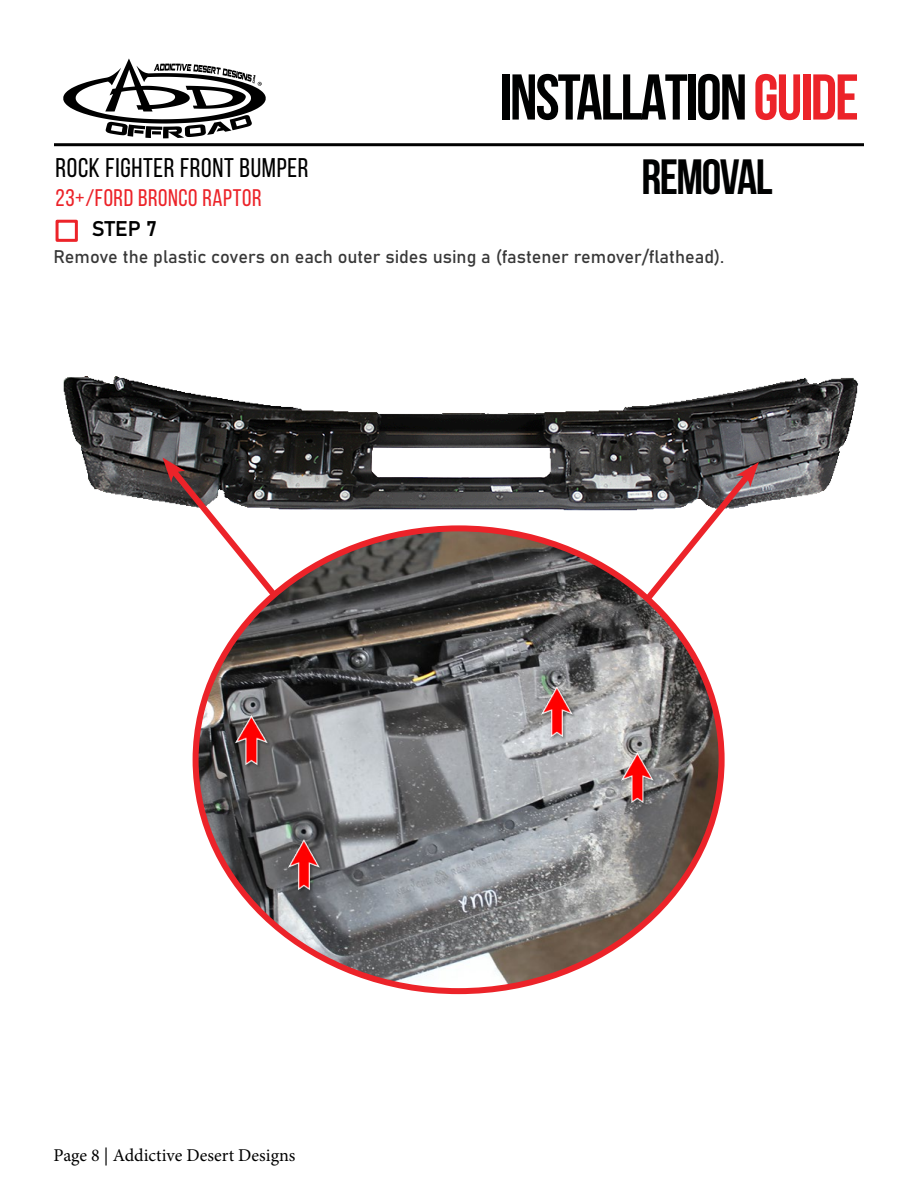
<style>
.page{position:relative;width:918px;height:1188px;background:#fff}
.page>*{position:absolute;margin:0;border:0;box-sizing:border-box;transform-origin:0 0}
.t1{font:700 64.5px "Bebas Neue";letter-spacing:-.03em;color:#000101}
.t2{font:700 49.5px "Bebas Neue";letter-spacing:-.03em;color:#000101}
.t3{font:27px "Bebas Neue";letter-spacing:.025em;color:#000}
.t4{font:24px "Bebas Neue";letter-spacing:.025em;color:#ec2329}
.t5{font:21px "Bahnschrift";color:#000}
.t6{font:18px "Bahnschrift";color:#383838}
.t7{font:18px "Minion Pro";color:#000}
.s1{color:#ec2329}
</style>
<div class="page">
<hr style="left:54px;top:143px;width:810px;height:3px;background:#000">
<svg style="left:63px;top:59px;width:203px;height:79px"></svg>
<div style="left:56px;top:220px;width:22px;height:22px;border:3px solid #ec2329"></div>
<img style="left:63px;top:376px;width:796px;height:135px">
<img style="left:196px;top:528px;width:526px;height:463px">
<img style="left:286px;top:838px;width:39px;height:56px">
<img style="left:234px;top:713px;width:38px;height:57px">
<img style="left:539px;top:685px;width:39px;height:57px">
<img style="left:620px;top:751px;width:38px;height:57px">
<svg style="left:163px;top:458px;width:118px;height:143px"></svg>
<svg style="left:641px;top:462px;width:118px;height:143px"></svg>
<h3 class="t3" style="left:56px;top:153px;width:254px">ROCK FIGHTER FRONT BUMPER</h3>
<h3 class="t4" style="left:56px;top:185px;width:208px">23+/FORD BRONCO RAPTOR</h3>
<h1 class="t1" style="left:500px;top:62px;width:361px">INSTALLATION<span class="s1">GUIDE</span></h1>
<h2 class="t2" style="left:641px;top:150px;width:133px">REMOVAL</h2>
<p class="t5" style="left:92px;top:213px;width:67px">STEP 7</p>
<p class="t6" style="left:54px;top:243px;width:672px">Remove the plastic covers on each outer sides using a (fastener remover/flathead).</p>
<p class="t7" style="left:54px;top:1143px;width:243px">Page 8 | Addictive Desert Designs</p>
</div>
